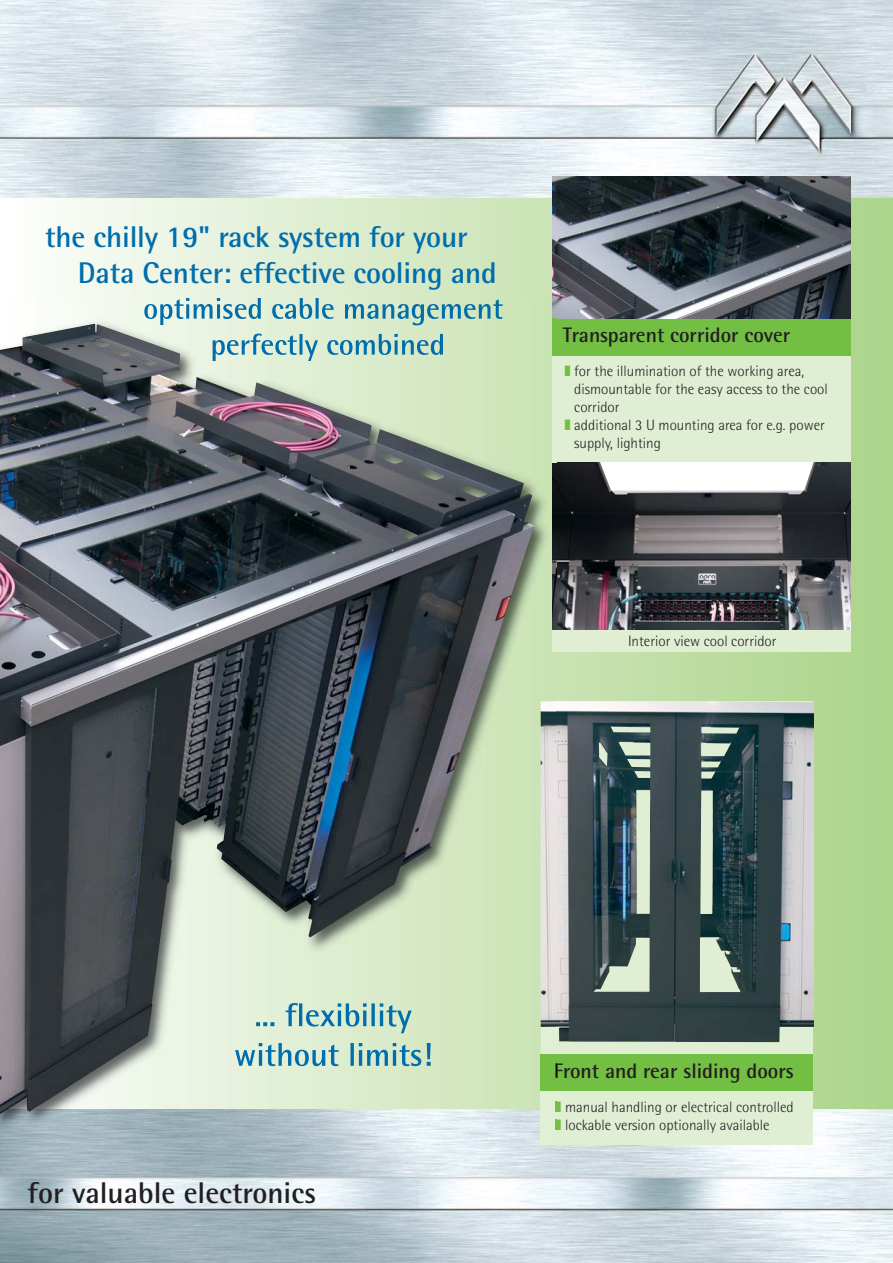
<style>
.page{position:relative;width:893px;height:1263px;background:#fff}
.page>*{position:absolute;margin:0;border:0;box-sizing:border-box;transform-origin:0 0}
.t1{font:700 30px/36px "Agfa Rotis Semisans";letter-spacing:-.005em;color:#006dad}
.t2{font:700 30px "Agfa Rotis Semisans";color:#231f20}
.t3{font:700 21px "Agfa Rotis Semisans";color:#231f20}
.t4{font:300 15px/18px "Agfa Rotis Semisans";color:#231f20}
</style>
<div class="page">
<div style="left:8px;top:193px;width:884px;height:921px;background:linear-gradient(to right,#fcfdfa,#acd48b)"></div>
<img style="left:0;top:1110px;width:892px;height:153px">
<img style="left:0;top:0;width:892px;height:198px">
<div style="left:541px;top:702px;width:272px;height:352px;background:#e0efd4"></div>
<img style="left:556px;top:702px;width:257px;height:340px">
<div style="left:541px;top:1090px;width:272px;height:55px;background:#e0efd4"></div>
<div style="left:541px;top:1054px;width:272px;height:37px;background:#72bf44"></div>
<img style="left:553px;top:176px;width:297px;height:143px">
<img style="left:556px;top:462px;width:294px;height:169px">
<div style="left:553px;top:354px;width:297px;height:108px;background:#e0efd4"></div>
<div style="left:553px;top:631px;width:297px;height:21px;background:#e0efd4"></div>
<div style="left:553px;top:319px;width:297px;height:36px;background:#72bf44"></div>
<img style="left:8px;top:298px;width:548px;height:812px">
<img style="left:0;top:1110px;width:541px;height:70px">
<img style="left:541px;top:702px;width:15px;height:478px">
<img style="left:144px;top:298px;width:220px;height:26px">
<svg style="left:555px;top:1063px;width:1px;height:15px"></svg>
<img style="left:553px;top:298px;width:3px;height:354px">
<img style="left:0;top:324px;width:534px;height:791px">
<h1 class="t1" style="left:78px;top:222px;width:420px;text-indent:-33px">the chilly 19" rack system for your<br>Data Center: effective cooling and</h1>
<h2 class="t3" style="left:563px;top:328px;width:229px">Transparent corridor cover</h2>
<p class="t4" style="left:574px;top:363px;width:255px">for the illumination of the working area, dismountable for the easy access to the cool corridor<br>additional 3 U mounting area for e.g. power supply, lighting</p>
<p class="t4" style="left:628px;top:633px;width:150px">Interior view cool corridor</p>
<h1 class="t2" style="left:28px;top:1182px;width:290px">for valuable electronics</h1>
<h2 class="t3" style="left:554px;top:1063px;width:242px">Front and rear sliding doors</h2>
<p class="t4" style="left:565px;top:1099px;width:230px">manual handling or electrical controlled lockable version optionally available</p>
</div>
